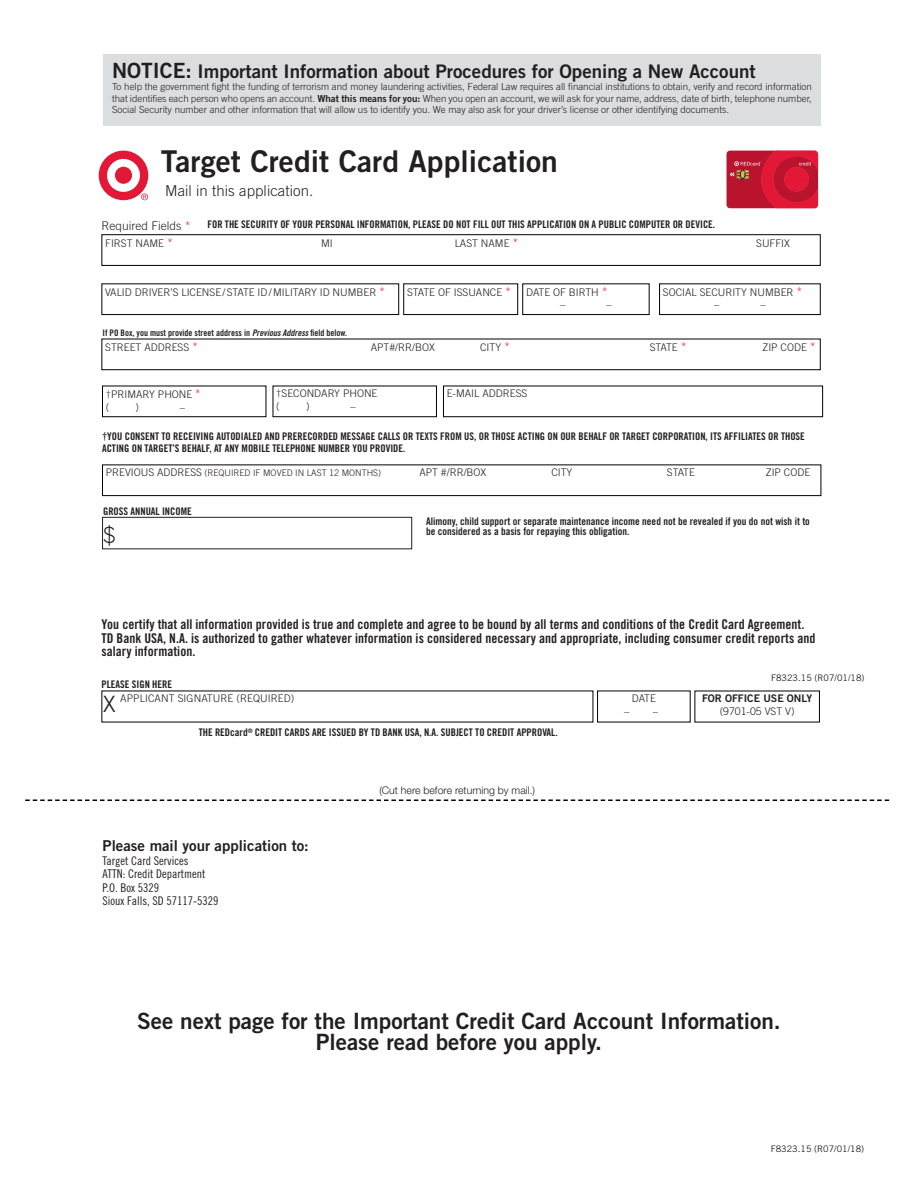
<style>
.page{position:relative;width:918px;height:1188px;background:#fff}
.page>*{position:absolute;margin:0;border:0;box-sizing:border-box;transform-origin:0 0}
.t1{font:30px "Trade Gothic LT Std Bd 2";letter-spacing:.005em;color:#231f20}
.t2{font:22.5px/21px "Trade Gothic LT Std Bd 2";color:#231f20;text-align:center}
.t3{font:300 22.5px "Trade Gothic LT Std";color:#231f20}
.t4{font:18.75px "Trade Gothic LT Std Bd 2";color:#231f20}
.t5{font:15px "Trade Gothic LT Std Bd 2";color:#231f20}
.t6{font:300 15px "Trade Gothic LT Std";letter-spacing:.005em;color:#231f20}
.t7{font:13.5px/13.5px "Trade Gothic LT Std Bd Cn 20";color:#231f20}
.t8{font:12px/13.5px "Trade Gothic LT Std Cn 18";color:#231f20}
.t9{font:300 12px "Trade Gothic LT Std";color:#231f20}
.t10{font:10.5px/10.5px "Trade Gothic LT Std Bd Cn 20";color:#231f20}
.t11{font:300 10.5px/12.6px "Trade Gothic LT Std";color:#231f20}
.t12{font:300 10.5px "Helvetica Neue LT Std";color:#231f20}
.t13{font:10.5px "Trade Gothic LT Std Bd 2";color:#231f20}
.t14{font:300 9.75px/11.7px "Trade Gothic LT Std";color:#231f20;text-align:justify}
.t15{font:9px "Trade Gothic LT Std Bd Cn 20";color:#231f20}
.t16{font:300 9px "Trade Gothic LT Std";color:#231f20}
.t17{font:9px "Trade Gothic LT Std";color:#231f20}
.s1{font-size:21px}
.s2{font-family:"Trade Gothic LT Std Bd 2";font-weight:400}
.s3{font-size:12px;color:#e31837}
.s4{color:#e31837}
.s5{font-family:"Trade Gothic LT Std Bd Cn 20 Obl"}
.s6{font-size:10.5px}
</style>
<div class="page">
<div style="left:103px;top:54px;width:718px;height:71px;background:#dcddde"></div>
<div style="left:101px;top:234px;width:720px;height:32px;border:1px solid #000"></div>
<div style="left:101px;top:283px;width:298px;height:32px;border:1px solid #000"></div>
<svg style="left:25px;top:800px;width:864px;height:1px"></svg>
<div style="left:102px;top:517px;width:310px;height:32px;border:1px solid #231f20"></div>
<div style="left:522px;top:283px;width:128px;height:32px;border:1px solid #000"></div>
<div style="left:403px;top:283px;width:115px;height:32px;border:1px solid #000"></div>
<div style="left:659px;top:283px;width:162px;height:32px;border:1px solid #000"></div>
<div style="left:101px;top:339px;width:720px;height:31px;border:1px solid #000"></div>
<div style="left:102px;top:465px;width:719px;height:31px;border:1px solid #000"></div>
<div style="left:273px;top:386px;width:164px;height:31px;border:1px solid #000"></div>
<div style="left:443px;top:386px;width:380px;height:31px;border:1px solid #000"></div>
<div style="left:102px;top:386px;width:164px;height:31px;border:1px solid #000"></div>
<svg style="left:99px;top:151px;width:49px;height:49px"></svg>
<svg style="left:727px;top:151px;width:91px;height:57px;background:#c81a33"></svg>
<h3 class="t4" style="left:112px;top:60px;width:645px"><span class="s1">NOTICE:</span> Important Information about Procedures for Opening a New Account</h3>
<p class="t14" style="left:112px;top:80px;width:701px">To help the government fight the funding of terrorism and money laundering activities, Federal Law requires all financial institutions to obtain, verify and record information that identifies each person who opens an account. <span class="s2">What this means for you:</span> When you open an account, we will ask for your name, address, date of birth, telephone number, Social Security number and other information that will allow us to identify you. We may also ask for your driver’s license or other identifying documents.</p>
<h1 class="t1" style="left:161px;top:143px;width:399px">Target Credit Card Application</h1>
<h3 class="t6" style="left:165px;top:182px;width:150px">Mail in this application.</h3>
<p class="t11" style="left:105px;top:237px;width:69px">FIRST NAME <span class="s3">*</span></p>
<p class="t11" style="left:321px;top:237px;width:13px">MI</p>
<p class="t11" style="left:455px;top:237px;width:65px">LAST NAME <span class="s3">*</span></p>
<p class="t11" style="left:756px;top:237px;width:35px">SUFFIX</p>
<p class="t9" style="left:101px;top:219px;width:91px">Required Fields <span class="s4">*</span></p>
<p class="t10" style="left:208px;top:219px;width:509px">FOR THE SECURITY OF YOUR PERSONAL INFORMATION, PLEASE DO NOT FILL OUT THIS APPLICATION ON A PUBLIC COMPUTER OR DEVICE.</p>
<p class="t11" style="left:105px;top:286px;width:282px">VALID DRIVER’S LICENSE/STATE ID/MILITARY ID NUMBER <span class="s3">*</span></p>
<p class="t11" style="left:560px;top:286px;width:49px;text-indent:-34px">DATE OF BIRTH <span class="s3">* </span>–</p>
<p class="t11" style="left:606px;top:298px;width:7px">–</p>
<p class="t11" style="left:407px;top:286px;width:106px">STATE OF ISSUANCE <span class="s3">*</span></p>
<p class="t11" style="left:714px;top:286px;width:90px;text-indent:-51px">SOCIAL SECURITY NUMBER <span class="s3">* </span>–</p>
<p class="t11" style="left:760px;top:298px;width:7px">–</p>
<p class="t15" style="left:103px;top:327px;width:246px">If PO Box, you must provide street address in <span class="s5">Previous Address</span> field below.</p>
<p class="t11" style="left:105px;top:341px;width:94px">STREET ADDRESS <span class="s3">*</span></p>
<p class="t11" style="left:371px;top:341px;width:66px">APT#/RR/BOX</p>
<p class="t11" style="left:480px;top:341px;width:31px">CITY <span class="s3">*</span></p>
<p class="t11" style="left:650px;top:341px;width:38px">STATE <span class="s3">*</span></p>
<p class="t11" style="left:763px;top:341px;width:55px">ZIP CODE <span class="s3">*</span></p>
<p class="t11" style="left:106px;top:388px;width:97px">†PRIMARY PHONE <span class="s3">*</span></p>
<p class="t11" style="left:447px;top:387px;width:82px">E-MAIL ADDRESS</p>
<p class="t11" style="left:106px;top:400px;width:5px">(</p>
<p class="t11" style="left:136px;top:400px;width:5px">)</p>
<p class="t11" style="left:180px;top:400px;width:7px">–</p>
<p class="t11" style="left:276px;top:387px;width:103px">†SECONDARY PHONE (</p>
<p class="t11" style="left:306px;top:399px;width:5px">)</p>
<p class="t11" style="left:350px;top:399px;width:7px">–</p>
<p class="t10" style="left:102px;top:429px;width:704px;line-height:12.6px">†YOU CONSENT TO RECEIVING AUTODIALED AND PRERECORDED MESSAGE CALLS OR TEXTS FROM US, OR THOSE ACTING ON OUR BEHALF OR TARGET CORPORATION, ITS AFFILIATES OR THOSE<br>ACTING ON TARGET’S BEHALF, AT ANY MOBILE TELEPHONE NUMBER YOU PROVIDE.</p>
<p class="t16" style="left:106px;top:467px;width:277px"><span class="s6">PREVIOUS ADDRESS</span> (REQUIRED IF MOVED IN LAST 12 MONTHS)</p>
<p class="t11" style="left:419px;top:466px;width:69px">APT #/RR/BOX</p>
<p class="t11" style="left:551px;top:466px;width:23px">CITY</p>
<p class="t11" style="left:667px;top:466px;width:30px">STATE</p>
<p class="t11" style="left:766px;top:466px;width:46px">ZIP CODE</p>
<p class="t10" style="left:103px;top:506px;width:90px">GROSS ANNUAL INCOME</p>
<h2 class="t3" style="left:103px;top:521px;width:14px">$</h2>
<p class="t10" style="left:426px;top:515px;width:385px">Alimony, child support or separate maintenance income need not be revealed if you do not wish it to be considered as a basis for repaying this obligation.</p>
<p class="t7" style="left:102px;top:617px;width:715px">You certify that all information provided is true and complete and agree to be bound by all terms and conditions of the Credit Card Agreement.<br>TD Bank USA, N.A. is authorized to gather whatever information is considered necessary and appropriate, including consumer credit reports and salary information.</p>
<p class="t10" style="left:102px;top:679px;width:72px">PLEASE SIGN HERE</p>
<p class="t11" style="left:120px;top:692px;width:176px">APPLICANT SIGNATURE (REQUIRED)</p>
<p class="t11" style="left:632px;top:692px;width:26px">DATE</p>
<p class="t11" style="left:624px;top:704px;width:35px">– –</p>
<h2 class="t3" style="left:103px;top:690px;width:14px">X</h2>
<p class="t10" style="left:199px;top:727px;width:361px">THE REDcard<sup>®</sup> CREDIT CARDS ARE ISSUED BY TD BANK USA, N.A. SUBJECT TO CREDIT APPROVAL.</p>
<h3 class="t5" style="left:103px;top:836px;width:208px">Please mail your application to:</h3>
<p class="t8" style="left:103px;top:853px;width:117px">Target Card Services<br>ATTN: Credit Department<br>P.O. Box 5329<br>Sioux Falls, SD 57117-5329</p>
<p class="t12" style="left:379px;top:784px;width:157px">(Cut here before returning by mail.)</p>
<p class="t17" style="left:771px;top:672px;width:95px">F8323.15 (R07/01/18)</p>
<p class="t13" style="left:702px;top:692px;width:112px">FOR OFFICE USE ONLY</p>
<p class="t11" style="left:720px;top:704px;width:76px">(9701-05 VST V)</p>
<h2 class="t2" style="left:137px;top:1010px;width:645px">See next page for the Important Credit Card Account Information.<br>Please read before you apply.</h2>
<p class="t17" style="left:771px;top:1143px;width:95px">F8323.15 (R07/01/18)</p>
</div>
